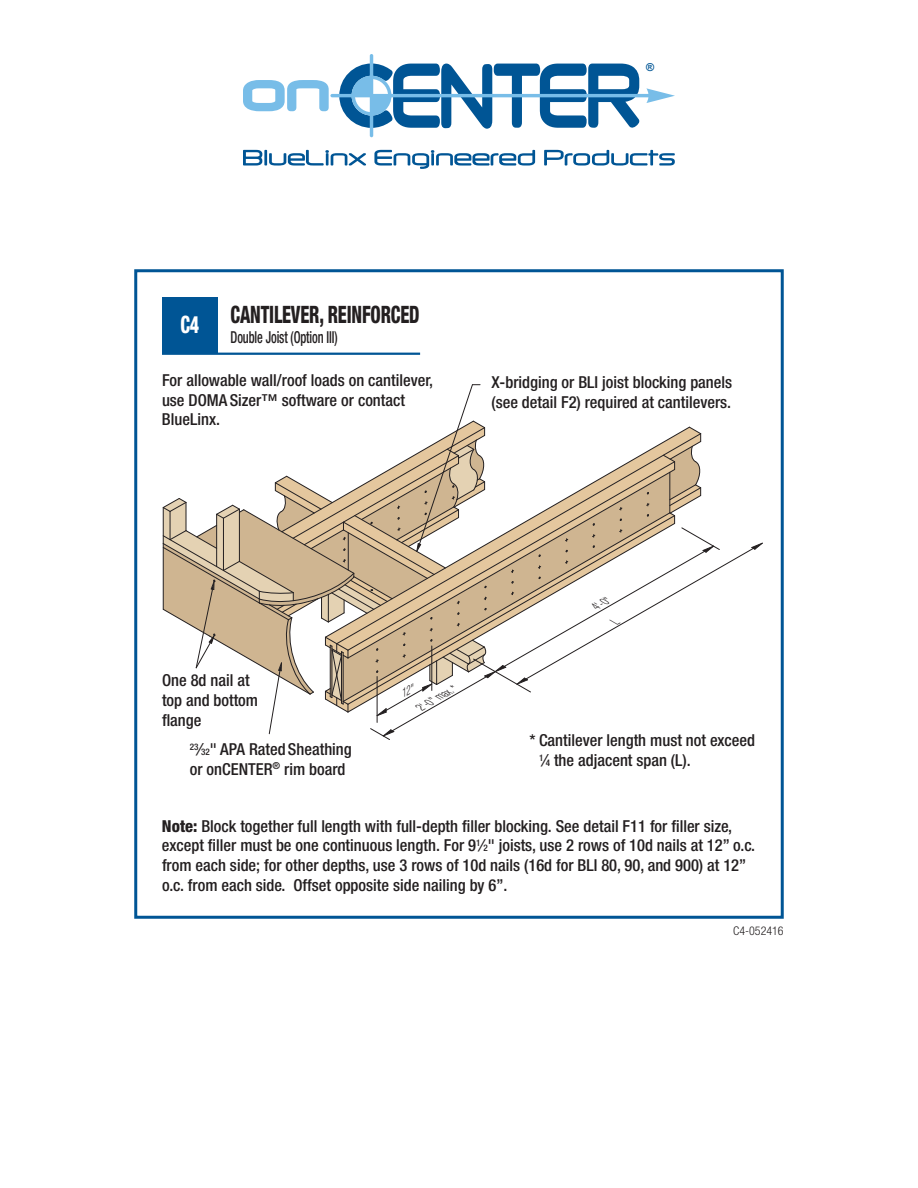
<style>
.page{position:relative;width:918px;height:1188px;background:#fff}
.page>*{position:absolute;margin:0;border:0;box-sizing:border-box;transform-origin:0 0}
.t1{font:800 condensed 24px "Helvetica Neue LT Std";letter-spacing:-.01em;color:#231f20;scale:.75 1}
.t2{font:800 condensed 24px "Helvetica Neue LT Std";color:#fff;scale:.75 1}
.t3{font:500 condensed 16.5px/19.8px "Helvetica Neue LT Std";color:#231f20}
.t4{font:500 condensed 16.5px "Helvetica Neue LT Std";color:#231f20;scale:.75 1}
.t5{font:300 condensed 12px "Helvetica Neue LT Std";color:#231f20}
.t6{font:italic 300 condensed 11.55px "Helvetica Neue LT Std";color:#231f20;scale:.87 1}
.t7{font:700 10.95px "Arial";color:#005595}
.s1{font-size:9.15px}
.s2{font-weight:800}
</style>
<div class="page">
<div style="left:134px;top:269px;width:650px;height:650px;border:3px solid #005595"></div>
<svg style="left:243px;top:150px;width:123px;height:16px"></svg>
<svg style="left:374px;top:150px;width:161px;height:19px"></svg>
<svg style="left:544px;top:150px;width:131px;height:16px"></svg>
<svg style="left:243px;top:54px;width:432px;height:83px"></svg>
<div style="left:162px;top:297px;width:56px;height:56px;background:#005595"></div>
<hr style="left:162px;top:353px;width:258px;height:2px;background:#005595">
<svg style="left:163px;top:384px;width:600px;height:356px"></svg>
<p class="t7" style="left:646px;top:60px;width:10px">®</p>
<p class="t2" style="left:180px;top:310px;width:27px">C4</p>
<p class="t1" style="left:231px;top:300px;width:253px">CANTILEVER, REINFORCED</p>
<p class="t4" style="left:231px;top:328px;width:144px">Double Joist (Option III)</p>
<p class="t3" style="left:162px;top:370px;width:273px">For allowable wall/roof loads on cantilever, use DOMA Sizer™ software or contact<br>BlueLinx.</p>
<p class="t3" style="left:491px;top:372px;width:242px">X-bridging or BLI joist blocking panels (see detail F2) required at cantilevers.</p>
<p class="t3" style="left:162px;top:670px;width:98px">One 8d nail at top and bottom flange</p>
<p class="t3" style="left:190px;top:739px;width:164px"><sup>23</sup>⁄<span class="s1">32</span>" APA Rated Sheathing or onCENTER<sup>®</sup> rim board</p>
<p class="t6" style="left:417px;top:702px;width:52px;rotate:-30deg">2'-0" max. *</p>
<p class="t6" style="left:592px;top:601px;width:23px;rotate:-30deg">4'-0"</p>
<p class="t3" style="left:539px;top:730px;width:218px;text-indent:-10px">* Cantilever length must not exceed<br><sup>1</sup>⁄<span class="s1">4</span> the adjacent span (L).</p>
<p class="t3" style="left:162px;top:816px;width:595px"><span class="s2">Note:</span> Block together full length with full-depth filler blocking. See detail F11 for filler size, except filler must be one continuous length. For 9<sup>1</sup>⁄<span class="s1">2</span>" joists, use 2 rows of 10d nails at 12” o.c. from each side; for other depths, use 3 rows of 10d nails (16d for BLI 80, 90, and 900) at 12” o.c. from each side. Offset opposite side nailing by 6”.</p>
<p class="t5" style="left:733px;top:924px;width:52px">C4-052416</p>
</div>
